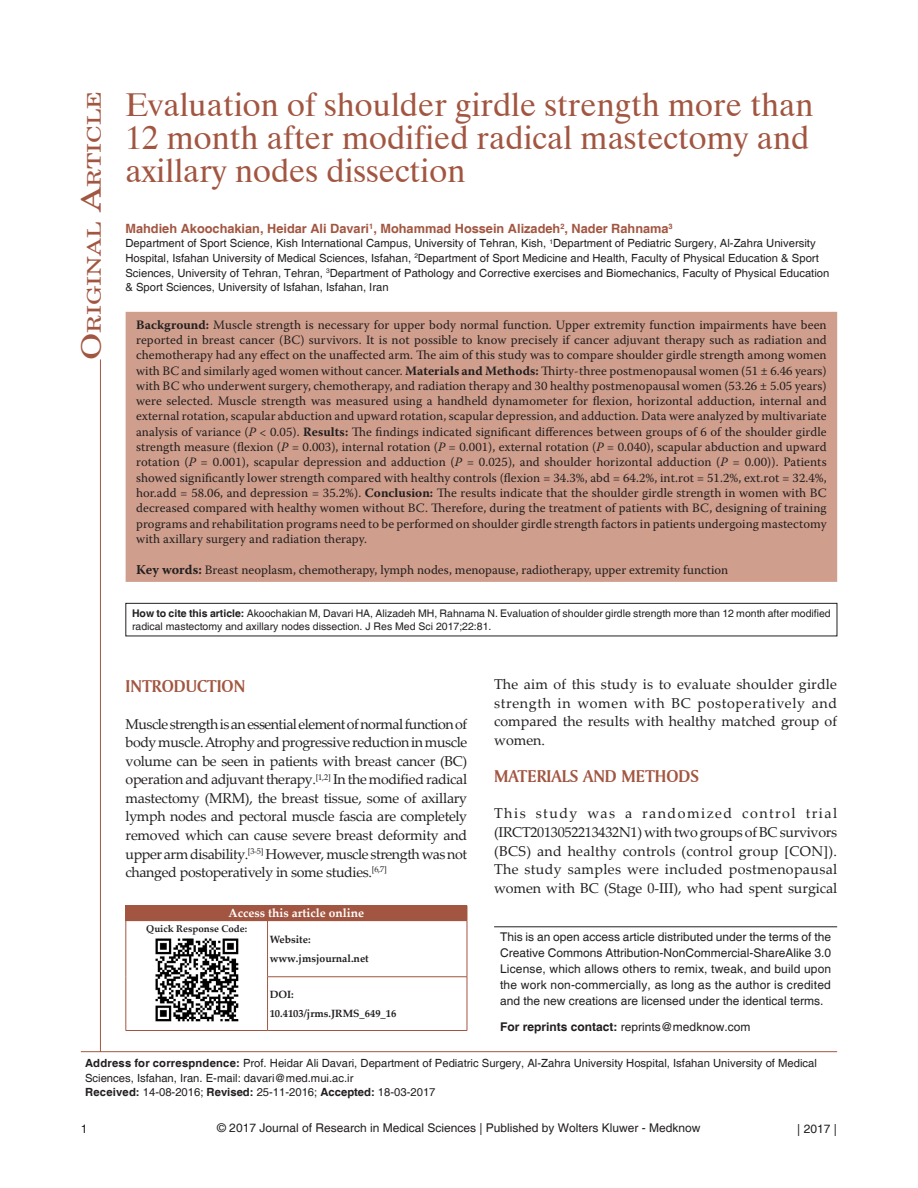
<style>
.page{position:relative;width:918px;height:1188px;background:#fff}
.page>*{position:absolute;margin:0;border:0;box-sizing:border-box;transform-origin:0 0}
.AT{font:33px/33px "Dutch 801 BT";color:#a25641}
.AH{font:18.9px "New Century Schlbk";color:#a25641;scale:1.3 1}
.t1{font:18px "Amerigo BT Bold A";color:#a25641}
.TX{font:14.25px/18.6px "Palatino Linotype";letter-spacing:-.005em;color:#231f20;text-align:justify}
.ABS{font:12.75px/15.3px "Warnock Pro";letter-spacing:.005em;color:#231f20;text-align:justify}
.KWD{font:12.75px "Warnock Pro";color:#231f20}
.AU{font:700 12.75px "Helvetica";color:#a25641}
.C{font:12px/16.2px "Helvetica";color:#231f20;text-align:justify}
.AAO{font:700 12px "Palatino Linotype";color:#fff}
.AFF{font:11.25px/14.7px "Helvetica";color:#231f20}
.ADD{font:11.25px/14.5px "Helvetica";color:#231f20}
.HIS{font:11.25px "Helvetica";color:#231f20}
.SRC{font:10.5px/12.6px "Helvetica";color:#231f20}
.Web{font:700 10.5px/18.5px "Palatino Linotype";color:#231f20}
.QRC{font:700 9.75px "Palatino Linotype";color:#231f20}
.s1{font-size:27px}
.s2{font-weight:700}
.s3{font-style:italic}
.s4{font-weight:700;font-size:13.5px}
</style>
<div class="page">
<div style="left:126px;top:313px;width:710px;height:268px;background:#cf9e8c"></div>
<div style="left:126px;top:312px;width:711px;height:270px;border:2px solid #cf9e8c"></div>
<hr style="left:81px;top:1051px;width:756px;height:1px;background:#a25641">
<hr style="left:494px;top:926px;width:343px;height:1px;background:#231f20">
<div style="left:126px;top:905px;width:341px;height:16px;background:#a25641"></div>
<svg style="left:467px;top:905px;width:1px;height:15px"></svg>
<hr style="left:126px;top:921px;width:1px;height:56px;background:#a25641">
<hr style="left:126px;top:977px;width:1px;height:53px;background:#a25641">
<hr style="left:267px;top:921px;width:1px;height:56px;background:#a25641">
<hr style="left:467px;top:921px;width:1px;height:56px;background:#a25641">
<hr style="left:126px;top:1030px;width:142px;height:1px;background:#a25641">
<hr style="left:267px;top:977px;width:1px;height:53px;background:#a25641">
<hr style="left:267px;top:976px;width:200px;height:1px;background:#a25641">
<hr style="left:467px;top:977px;width:1px;height:53px;background:#a25641">
<hr style="left:268px;top:1030px;width:199px;height:1px;background:#a25641">
<img style="left:155px;top:938px;width:84px;height:84px">
<div style="left:126px;top:603px;width:711px;height:33px;border:1px solid #231f20"></div>
<hr style="left:100px;top:359px;width:1px;height:693px;background:#a25641">
<p class="AH" style="left:83px;top:360px;width:209px;rotate:-90deg"><span class="s1">O</span>riginal <span class="s1">A</span>rticle</p>
<p class="AT" style="left:125px;top:88px;width:690px">Evaluation of shoulder girdle strength more than<br>12 month after modified radical mastectomy and axillary nodes dissection</p>
<p class="AU" style="left:125px;top:221px;width:549px">Mahdieh Akoochakian, Heidar Ali Davari<sup>1</sup>, Mohammad Hossein Alizadeh<sup>2</sup>, Nader Rahnama<sup>3</sup></p>
<p class="AFF" style="left:125px;top:237px;width:705px">Department of Sport Science, Kish International Campus, University of Tehran, Kish, <sup>1</sup>Department of Pediatric Surgery, Al‑Zahra University Hospital, Isfahan University of Medical Sciences, Isfahan, <sup>2</sup>Department of Sport Medicine and Health, Faculty of Physical Education &amp; Sport Sciences, University of Tehran, Tehran, <sup>3</sup>Department of Pathology and Corrective exercises and Biomechanics, Faculty of Physical Education &amp; Sport Sciences, University of Isfahan, Isfahan, Iran</p>
<p class="ABS" style="left:136px;top:317px;width:692px"><span class="s2">Background:</span> Muscle strength is necessary for upper body normal function. Upper extremity function impairments have been reported in breast cancer (BC) survivors. It is not possible to know precisely if cancer adjuvant therapy such as radiation and chemotherapy had any effect on the unaffected arm. The aim of this study was to compare shoulder girdle strength among women with BC and similarly aged women without cancer. <span class="s2">Materials and Methods:</span> Thirty‑three postmenopausal women (51 ± 6.46 years) with BC who underwent surgery, chemotherapy, and radiation therapy and 30 healthy postmenopausal women (53.26 ± 5.05 years) were selected. Muscle strength was measured using a handheld dynamometer for flexion, horizontal adduction, internal and external rotation, scapular abduction and upward rotation, scapular depression, and adduction. Data were analyzed by multivariate analysis of variance (<span class="s3">P</span> &lt; 0.05). <span class="s2">Results:</span> The findings indicated significant differences between groups of 6 of the shoulder girdle strength measure (flexion (<span class="s3">P</span> = 0.003), internal rotation (<span class="s3">P</span> = 0.001), external rotation (<span class="s3">P</span> = 0.040), scapular abduction and upward rotation (<span class="s3">P</span> = 0.001), scapular depression and adduction (<span class="s3">P</span> = 0.025), and shoulder horizontal adduction (<span class="s3">P</span> = 0.00)). Patients showed significantly lower strength compared with healthy controls (flexion = 34.3%, abd = 64.2%, int.rot = 51.2%, ext.rot = 32.4%, hor.add = 58.06, and depression = 35.2%). <span class="s2">Conclusion:</span> The results indicate that the shoulder girdle strength in women with BC decreased compared with healthy women without BC. Therefore, during the treatment of patients with BC, designing of training programs and rehabilitation programs need to be performed on shoulder girdle strength factors in patients undergoing mastectomy with axillary surgery and radiation therapy.</p>
<p class="KWD" style="left:136px;top:563px;width:594px"><span class="s4">Key words:</span> Breast neoplasm, chemotherapy, lymph nodes, menopause, radiotherapy, upper extremity function</p>
<p class="SRC" style="left:132px;top:608px;width:700px"><span class="s2">How to cite this article:</span> Akoochakian M, Davari HA, Alizadeh MH, Rahnama N. Evaluation of shoulder girdle strength more than 12 month after modified radical mastectomy and axillary nodes dissection. J Res Med Sci 2017;22:81.</p>
<h1 class="t1" style="left:126px;top:675px;width:121px">INTRODUCTION</h1>
<p class="TX" style="left:126px;top:714px;width:343px">Muscle strength is an essential element of normal function of body muscle. Atrophy and progressive reduction in muscle volume can be seen in patients with breast cancer (BC) operation and adjuvant therapy.<sup>[1,2]</sup> In the modified radical mastectomy (MRM), the breast tissue, some of axillary lymph nodes and pectoral muscle fascia are completely removed which can cause severe breast deformity and upper arm disability.<sup>[3‑5]</sup> However, muscle strength was not changed postoperatively in some studies.<sup>[6,7]</sup></p>
<p class="AAO" style="left:229px;top:905px;width:137px">Access this article online</p>
<p class="QRC" style="left:146px;top:922px;width:102px">Quick Response Code:</p>
<p class="Web" style="left:270px;top:930px;width:101px">Website: www.jmsjournal.net</p>
<p class="Web" style="left:270px;top:985px;width:128px">DOI:<br>10.4103/jrms.JRMS_649_16</p>
<p class="TX" style="left:494px;top:674px;width:345px">The aim of this study is to evaluate shoulder girdle strength in women with BC postoperatively and compared the results with healthy matched group of women.</p>
<h1 class="t1" style="left:494px;top:765px;width:206px">MATERIALS AND METHODS</h1>
<p class="TX" style="left:494px;top:804px;width:345px">This study was a randomized control trial (IRCT2013052213432N1) with two groups of BC survivors (BCS) and healthy controls (control group [CON]).<br>The study samples were included postmenopausal women with BC (Stage 0‑III), who had spent surgical</p>
<p class="C" style="left:500px;top:929px;width:333px">This is an open access article distributed under the terms of the Creative Commons Attribution‑NonCommercial‑ShareAlike 3.0<br>License, which allows others to remix, tweak, and build upon the work non‑commercially, as long as the author is credited and the new creations are licensed under the identical terms.</p>
<p class="C" style="left:500px;top:1019px;width:252px"><span class="s2">For reprints contact:</span> reprints@medknow.com</p>
<p class="ADD" style="left:85px;top:1056px;width:733px"><span class="s2">Address for correspndence:</span> Prof. Heidar Ali Davari, Department of Pediatric Surgery, Al‑Zahra University Hospital, Isfahan University of Medical<br>Sciences, Isfahan, Iran. E‑mail: davari@med.mui.ac.ir</p>
<p class="HIS" style="left:85px;top:1086px;width:352px"><span class="s2">Received:</span> 14‑08‑2016; <span class="s2">Revised:</span> 25‑11‑2016; <span class="s2">Accepted:</span> 18‑03‑2017</p>
<p class="C" style="left:81px;top:1122px;width:8px">1</p>
<p class="C" style="left:217px;top:1121px;width:485px">© 2017 Journal of Research in Medical Sciences | Published by Wolters Kluwer - Medknow</p>
<p class="C" style="left:797px;top:1121px;width:41px">| 2017 |</p>
</div>
